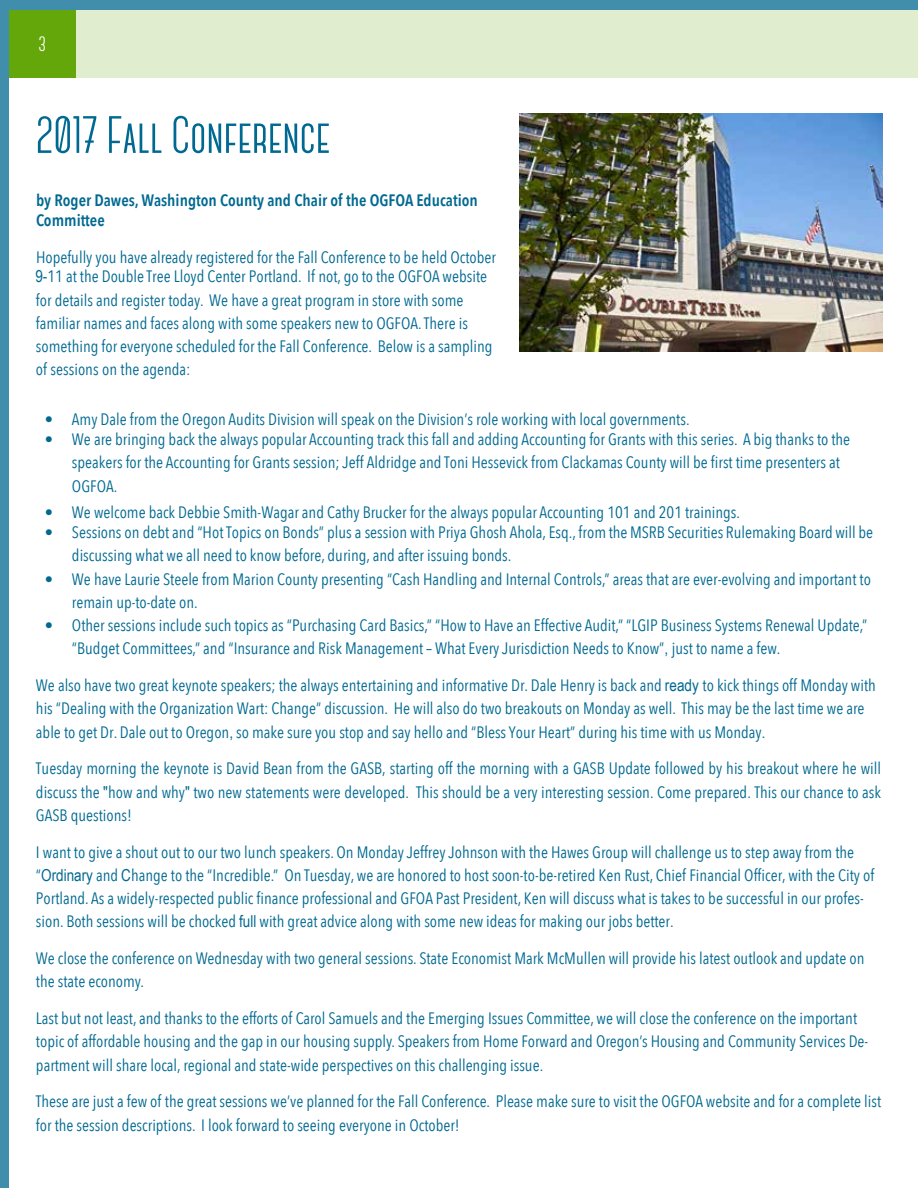
<style>
.page{position:relative;width:918px;height:1188px;background:#fff}
.page>*{position:absolute;margin:0;border:0;box-sizing:border-box;transform-origin:0 0}
.t1{font:700 52.5px "Canter";color:#006991}
.t2{font:700 21px "Canter";color:#fff}
.t3{font:16.5px/23.2px "Avenir Next Condensed";color:#006991}
.t4{font:600 16.5px/19.8px "Avenir Next Condensed";color:#006991}
.s1{font-family:"Arial Narrow"}
</style>
<div class="page">
<div style="left:0;top:0;width:918px;height:74px;background:#408eac"></div>
<div style="left:0;top:10px;width:918px;height:68px;background:#e0edce"></div>
<div style="left:0;top:0;width:9px;height:1188px;background:#408eac"></div>
<div style="left:9px;top:10px;width:67px;height:68px;background:#63a70a"></div>
<img style="left:520px;top:114px;width:362px;height:237px">
<p class="t2" style="left:39px;top:34px;width:9px">3</p>
<h1 class="t1" style="left:36px;top:109px;width:296px">2017 Fall Conference</h1>
<p class="t4" style="left:36px;top:190px;width:443px">by Roger Dawes, Washington County and Chair of the OGFOA Education<br>Committee</p>
<p class="t3" style="left:35px;top:246px;width:462px;line-height:19.8px">Hopefully you have already registered for the Fall Conference to be held October<br><span class="s1">9-</span>11 at the Double Tree Lloyd Center Portland. If not, go to the OGFOA website</p>
<p class="t3" style="left:36px;top:287px;width:458px">for details and register today. We have a great program in store with some familiar names and faces along with some speakers new to OGFOA. There is something for everyone scheduled for the Fall Conference. Below is a sampling of sessions on the agenda:</p>
<p class="t3" style="left:45px;top:407px;width:646px">• Amy Dale from the Oregon Audits Division will speak on the Division’s role working with local governments.</p>
<p class="t3" style="left:72px;top:427px;width:780px;text-indent:-27px">• We are bringing back the always popular Accounting track this fall and adding Accounting for Grants with this series. A big thanks to the speakers for the Accounting for Grants session; Jeff Aldridge and Toni Hessevick from Clackamas County will be first time presenters at<br>OGFOA.</p>
<p class="t3" style="left:45px;top:500px;width:697px">• We welcome back Debbie Smith-Wagar and Cathy Brucker for the always popular Accounting 101 and 201 trainings.</p>
<p class="t3" style="left:72px;top:520px;width:803px;text-indent:-27px">• Sessions on debt and “Hot Topics on Bonds” plus a session with Priya Ghosh Ahola, Esq., from the MSRB Securities Rulemaking Board will be discussing what we all need to know before, during, and after issuing bonds.</p>
<p class="t3" style="left:72px;top:566px;width:800px;text-indent:-27px">• We have Laurie Steele from Marion County presenting “Cash Handling and Internal Controls,” areas that are ever-evolving and important to remain up-to-date on.</p>
<p class="t3" style="left:72px;top:613px;width:797px;text-indent:-27px">• Other sessions include such topics as “Purchasing Card Basics,” “How to Have an Effective Audit,” “LGIP Business Systems Renewal Update,” “Budget Committees,” and “Insurance and Risk Management – What Every Jurisdiction Needs to Know”<span class="s1">,</span> just to name a few.</p>
<p class="t3" style="left:36px;top:673px;width:841px">We also have two great keynote speakers; the always entertaining and informative Dr. Dale Henry is back and <span class="s1">ready</span> to kick things off Monday with his “Dealing with the Organization Wart: Change” discussion. He will also do two breakouts on Monday as well. This may be the last time we are able to get Dr. Dale out to Oregon<span class="s1">,</span> so make sure you stop and say hello and “Bless Your Heart” during his time with us Monday.</p>
<p class="t3" style="left:36px;top:756px;width:847px;text-align:justify">Tuesday morning the keynote is David Bean from the GASB, starting off the morning with a GASB Update followed by his breakout where he will discuss the <span class="s1">"</span>how and why<span class="s1">"</span> two new statements were developed. This should be a very interesting session. Come prepared. This our chance to ask GASB questions!</p>
<p class="t3" style="left:36px;top:839px;width:840px">I want to give a shout out to our two lunch speakers. On Monday Jeffrey Johnson with the Hawes Group will challenge us to step away from the “<span class="s1">Ordinary</span> and <span class="s1">C</span>hange to the “Incredible.” On Tuesday, we are honored to host soon-to-be-retired Ken Rust, Chief Financial Officer, with the City of Portland. As a widely-respected public finance professional and GFOA Past President, Ken will discuss what is takes to be successful in our profes&shy;sion. Both sessions will be chocked <span class="s1">full</span> with great advice along with some new ideas for making our jobs better.</p>
<p class="t3" style="left:36px;top:946px;width:830px">We close the conference on Wednesday with two general sessions. State Economist Mark McMullen will provide his latest outlook and update on the state economy.</p>
<p class="t3" style="left:36px;top:1006px;width:834px">Last but not least, and thanks to the efforts of Carol Samuels and the Emerging Issues Committee, we will close the conference on the important topic of affordable housing and the gap in our housing supply. Speakers from Home Forward and Oregon’s Housing and Community Services De&shy;partment will share local, regional and state-wide perspectives on this challenging issue.</p>
<p class="t3" style="left:36px;top:1089px;width:847px">These are just a few of the great sessions we’ve planned for the Fall Conference. Please make sure to visit the OGFOA website and for a complete list for the session descriptions. I look forward to seeing everyone in October!</p>
</div>
